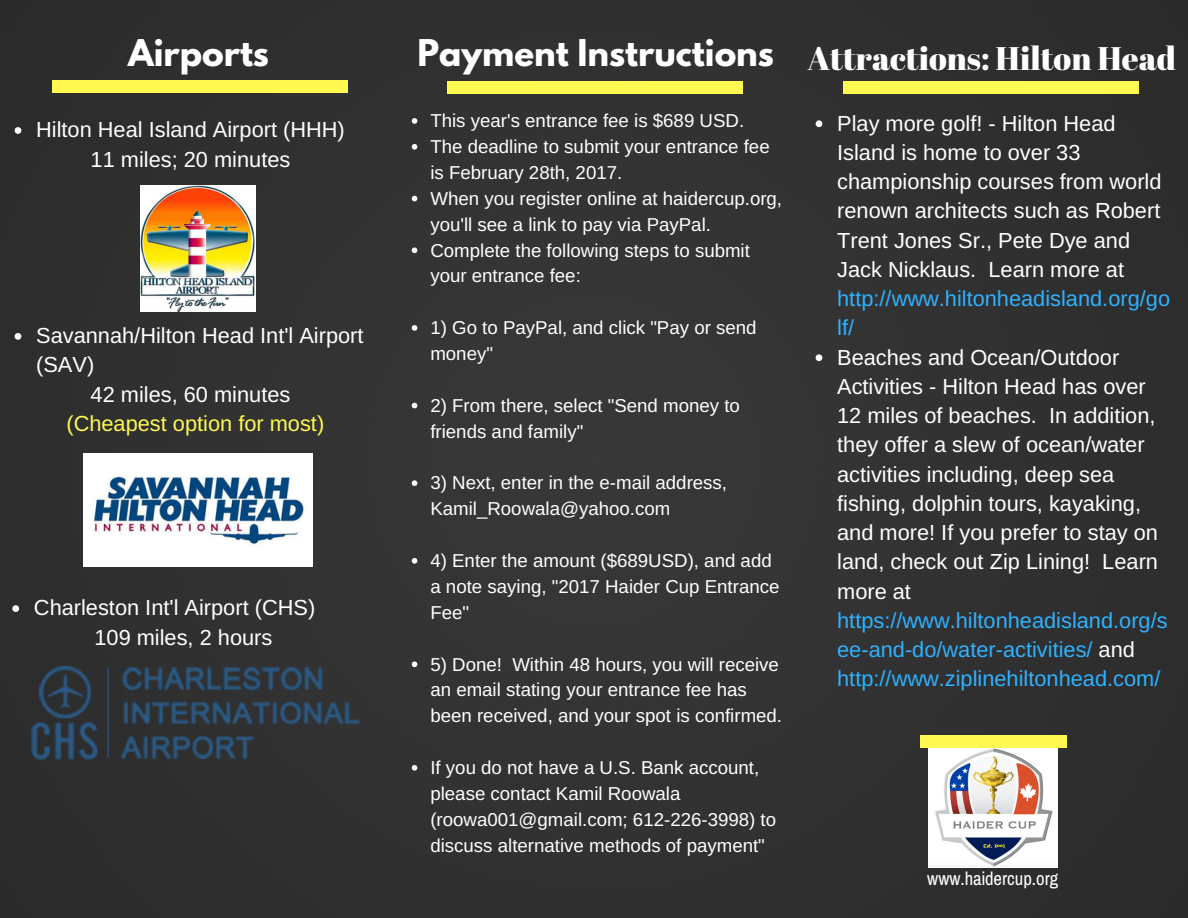
<style>
.page{position:relative;width:1188px;height:918px;background:#313131}
.page>*{position:absolute;margin:0;border:0;box-sizing:border-box;transform-origin:0 0}
.t1{font:700 32.7px "League Spartan";color:#fff}
.t2{font:32.7px "Abril Fatface";color:#fff}
.t3{font:21.75px/29.2px "Arimo";color:#fff}
.t4{font:21.75px/29.2px "Arimo";color:#2eb2ff}
.t5{font:21.75px "Arimo";color:#fff952}
.t6{font:18.75px/25.8px "Arimo";color:#fff}
.t7{font:18.75px "Archivo Narrow";color:#fff}
.s1{color:#fff}
</style>
<div class="page">
<div style="left:447px;top:81px;width:295px;height:12px;background:#fff952"></div>
<div style="left:52px;top:80px;width:296px;height:12px;background:#fff952"></div>
<div style="left:843px;top:81px;width:295px;height:12px;background:#fff952"></div>
<svg style="left:412px;top:118px;width:5px;height:6px"></svg>
<svg style="left:412px;top:144px;width:5px;height:6px"></svg>
<svg style="left:412px;top:196px;width:5px;height:5px"></svg>
<svg style="left:412px;top:248px;width:5px;height:5px"></svg>
<svg style="left:412px;top:325px;width:5px;height:6px"></svg>
<svg style="left:412px;top:403px;width:5px;height:5px"></svg>
<svg style="left:412px;top:480px;width:5px;height:6px"></svg>
<svg style="left:412px;top:558px;width:5px;height:6px"></svg>
<svg style="left:412px;top:662px;width:5px;height:5px"></svg>
<svg style="left:412px;top:765px;width:5px;height:6px"></svg>
<svg style="left:15px;top:127px;width:6px;height:7px"></svg>
<img style="left:141px;top:186px;width:114px;height:126px">
<svg style="left:15px;top:333px;width:6px;height:7px"></svg>
<img style="left:83px;top:453px;width:230px;height:114px">
<svg style="left:12px;top:605px;width:7px;height:7px"></svg>
<img style="left:31px;top:666px;width:329px;height:93px">
<svg style="left:816px;top:120px;width:6px;height:7px"></svg>
<svg style="left:816px;top:354px;width:6px;height:7px"></svg>
<img style="left:928px;top:748px;width:129px;height:119px">
<div style="left:920px;top:736px;width:147px;height:12px;background:#fff952"></div>
<h1 class="t1" style="left:128px;top:37px;width:142px">Airports</h1>
<h1 class="t2" style="left:807px;top:35px;width:370px">Attractions: Hilton Head</h1>
<h1 class="t1" style="left:417px;top:37px;width:358px">Payment Instructions</h1>
<p class="t6" style="left:430px;top:108px;width:353px">This year's entrance fee is $689 USD.<br>The deadline to submit your entrance fee is February 28th, 2017.<br>When you register online at haidercup.org, you'll see a link to pay via PayPal.<br>Complete the following steps to submit your entrance fee:</p>
<p class="t6" style="left:430px;top:315px;width:328px">1) Go to PayPal, and click "Pay or send money"</p>
<p class="t6" style="left:430px;top:392px;width:311px">2) From there, select "Send money to friends and family"</p>
<p class="t6" style="left:430px;top:470px;width:298px">3) Next, enter in the e-mail address,<br>Kamil_Roowala@yahoo.com</p>
<p class="t6" style="left:430px;top:548px;width:351px">4) Enter the amount ($689USD), and add a note saying, "2017 Haider Cup Entrance<br>Fee"</p>
<p class="t6" style="left:430px;top:651px;width:353px">5) Done! Within 48 hours, you will receive an email stating your entrance fee has been received, and your spot is confirmed.</p>
<p class="t6" style="left:430px;top:755px;width:347px">If you do not have a U.S. Bank account, please contact Kamil Roowala (roowa001@gmail.com; 612-226-3998) to discuss alternative methods of payment"</p>
<p class="t3" style="left:837px;top:108px;width:326px">Play more golf! - Hilton Head<br>Island is home to over 33 championship courses from world renown architects such as Robert<br>Trent Jones Sr., Pete Dye and<br>Jack Nicklaus. Learn more at</p>
<p class="t4" style="left:837px;top:284px;width:334px">http://www.hiltonheadisland.org/go lf/</p>
<p class="t3" style="left:837px;top:342px;width:322px">Beaches and Ocean/Outdoor<br>Activities - Hilton Head has over<br>12 miles of beaches. In addition, they offer a slew of ocean/water activities including, deep sea fishing, dolphin tours, kayaking, and more! If you prefer to stay on land, check out Zip Lining! Learn more at</p>
<p class="t4" style="left:837px;top:606px;width:332px">https://www.hiltonheadisland.org/s ee-and-do/water-activities/ <span class="s1">and </span>http://www.ziplinehiltonhead.com/</p>
<p class="t3" style="left:36px;top:115px;width:310px;text-align:center">Hilton Heal Island Airport (HHH)<br>11 miles; 20 minutes</p>
<p class="t3" style="left:36px;top:321px;width:329px">Savannah/Hilton Head Int'l Airport</p>
<p class="t3" style="left:36px;top:350px;width:60px">(SAV)</p>
<p class="t3" style="left:91px;top:379px;width:201px">42 miles, 60 minutes</p>
<p class="t5" style="left:66px;top:411px;width:259px">(Cheapest option for most)</p>
<p class="t3" style="left:94px;top:593px;width:222px;text-indent:-61px">Charleston Int'l Airport (CHS)<br>109 miles, 2 hours</p>
<p class="t7" style="left:927px;top:868px;width:133px">www.haidercup.org</p>
</div>
